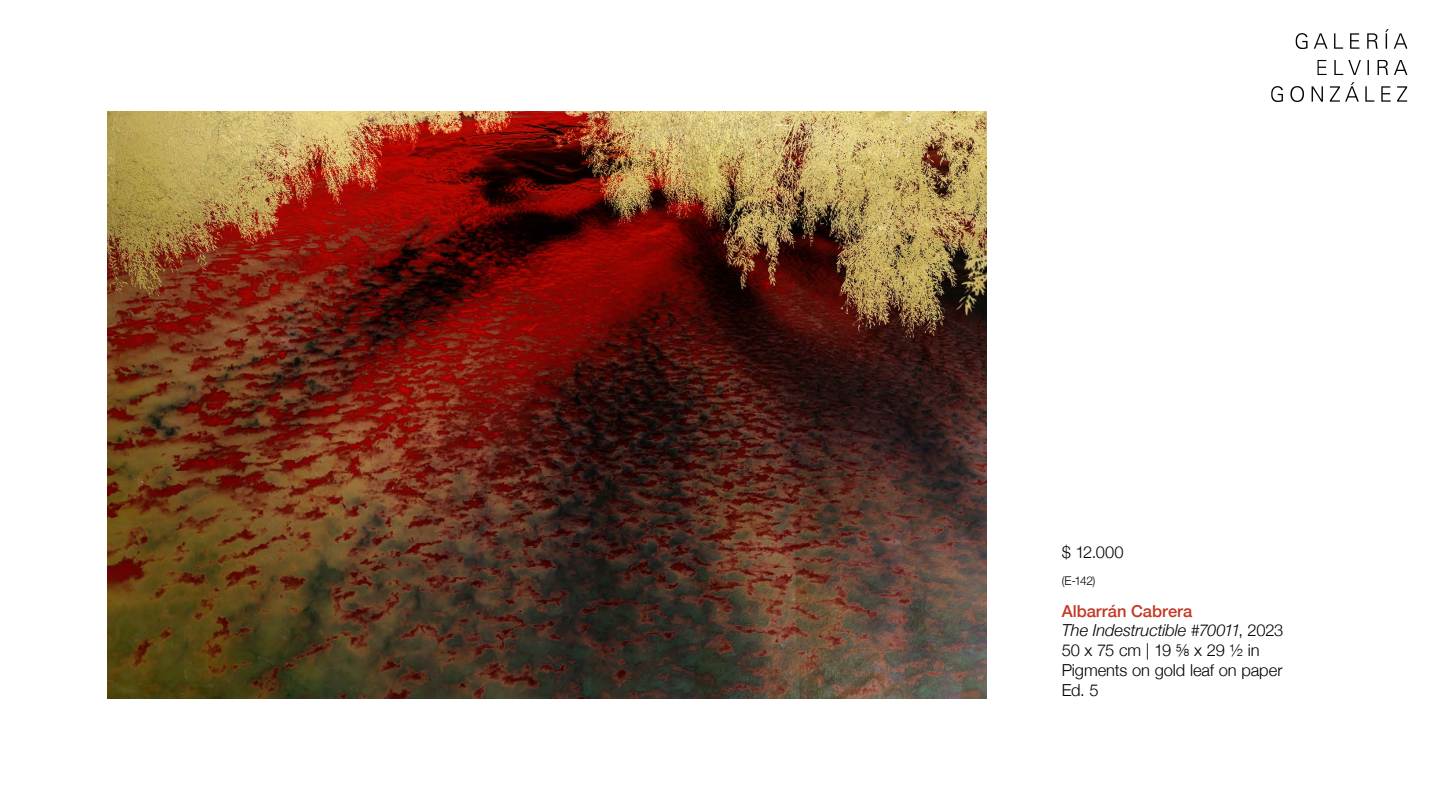
<style>
.page{position:relative;width:1440px;height:810px;background:#fff}
.page>*{position:absolute;margin:0;border:0;box-sizing:border-box;transform-origin:0 0}
.t1{font:300 16.5px "Helvetica Neue";letter-spacing:-.005em;color:#000}
.t2{font:italic 300 16.5px "Helvetica Neue";letter-spacing:-.005em;color:#000}
.t3{font:500 16.5px "Helvetica Neue";letter-spacing:.005em;color:#c33823}
.t4{font:300 12px "Helvetica Neue";color:#000}
.s1{font-style:normal}
</style>
<div class="page">
<img style="left:107px;top:112px;width:880px;height:586px">
<img style="left:1271px;top:29px;width:137px;height:73px">
<p class="t1" style="left:1062px;top:539px;width:63px">$ 12.000</p>
<p class="t4" style="left:1062px;top:571px;width:35px">(E-142)</p>
<p class="t3" style="left:1062px;top:597px;width:132px">Albarrán Cabrera</p>
<p class="t2" style="left:1062px;top:617px;width:223px">The Indestructible #70011<span class="s1">, 2023</span></p>
<p class="t1" style="left:1062px;top:637px;width:199px">50 x 75 cm | 19 ⅝ x 29 ½ in</p>
<p class="t1" style="left:1062px;top:657px;width:222px">Pigments on gold leaf on paper</p>
<p class="t1" style="left:1062px;top:677px;width:38px">Ed. 5</p>
</div>
